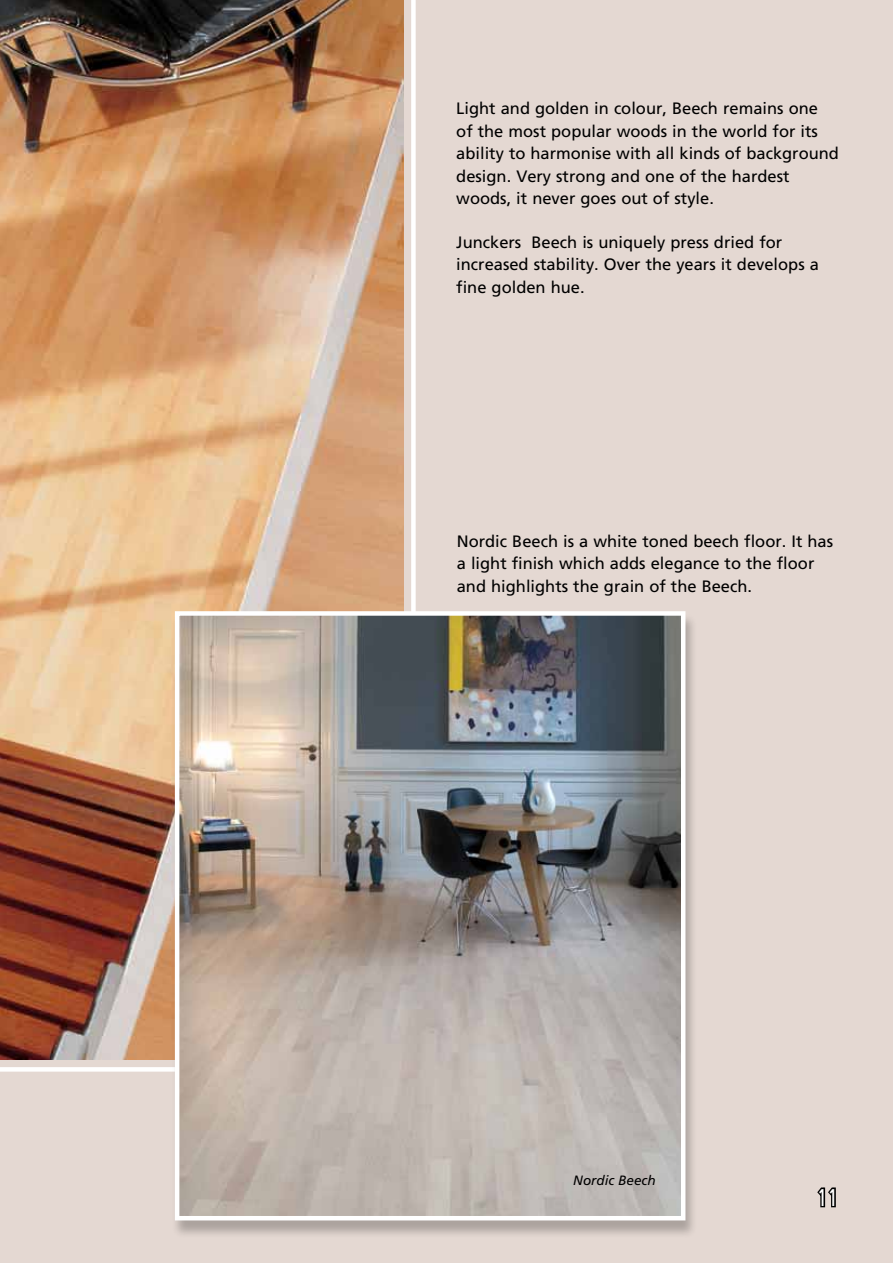
<style>
.page{position:relative;width:893px;height:1263px;background:#e4d8d2}
.page>*{position:absolute;margin:0;border:0;box-sizing:border-box;transform-origin:0 0}
.t1{font:36px "Vrinda";color:#fff}
.t2{font:16.5px/22.5px "Frutiger";color:#000}
.t3{font:italic 13.5px "Frutiger";color:#000}
</style>
<div class="page">
<img style="left:0;top:0;width:403px;height:1060px">
<hr style="left:0;top:1067px;width:233px;height:4px;background:#fff">
<div style="left:411px;top:0;width:5px;height:780px;background:#fff"></div>
<div style="left:171px;top:613px;width:527px;height:626px;background:#000;opacity:.25"></div>
<img style="left:180px;top:616px;width:500px;height:599px">
<div style="left:175px;top:611px;width:510px;height:609px;border:4px solid #fff"></div>
<svg style="left:815px;top:1183px;width:22px;height:26px"></svg>
<p class="t2" style="left:456px;top:97px;width:384px">Light and golden in colour, Beech remains one<br>of the most popular woods in the world for its ability to harmonise with all kinds of background design. Very strong and one of the hardest woods, it never goes out of style.</p>
<p class="t2" style="left:456px;top:231px;width:364px">Junckers Beech is uniquely press dried for increased stability. Over the years it develops a fine golden hue.</p>
<p class="t2" style="left:457px;top:530px;width:378px">Nordic Beech is a white toned beech floor. It has a light finish which adds elegance to the floor and highlights the grain of the Beech.</p>
<p class="t3" style="left:573px;top:1172px;width:84px">Nordic Beech</p>
<h1 class="t1" style="left:816px;top:1180px;width:23px">11</h1>
</div>
